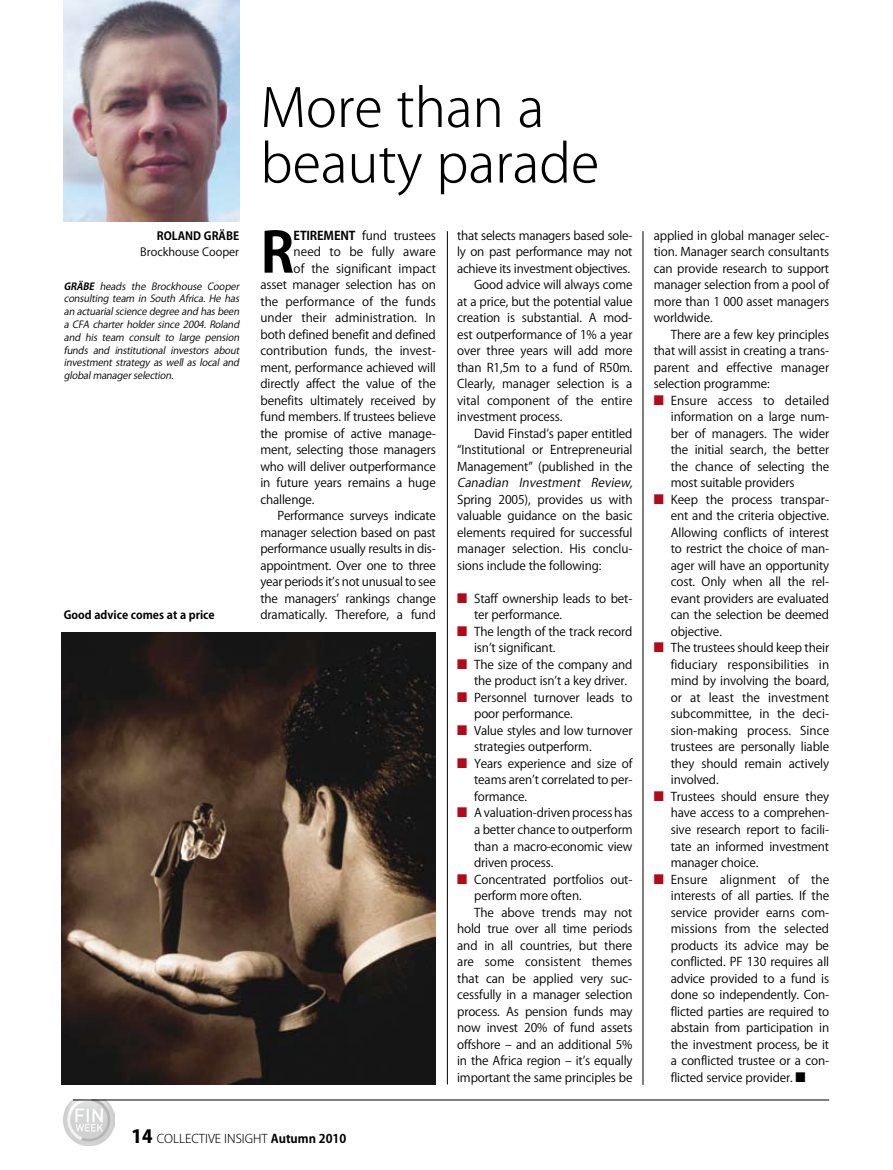
<style>
.page{position:relative;width:893px;height:1170px;background:#fff}
.page>*{position:absolute;margin:0;border:0;box-sizing:border-box;transform-origin:0 0}
.t1{font:700 54.9px "Koz Go Pro";color:#000}
.t2{font:300 52.5px/55.5px "Koz Go Pro";color:#000}
.t3{font:12px/16.5px "Koz Go Pro";letter-spacing:-.01em;color:#000;text-align:justify}
.t4{font:300 12px "Koz Go Pro";color:#000}
.t5{font:italic 12px "Koz Go Pro";color:#000}
.t6{font:700 11.25px "Koz Go Std";color:#000}
.t7{font:11.25px "Koz Go Pro";color:#000}
.t8{font:700 11.25px "Koz Go Pro";color:#000}
.t9{font:italic 9.75px/12.8px "Koz Go Pro";color:#000;text-align:justify}
.s1{font-weight:700}
.s2{color:#b20a19}
.s3{font-weight:800;font-size:18px}
</style>
<div class="page">
<hr style="left:447px;top:231px;width:1px;height:853px;background:#000">
<hr style="left:643px;top:231px;width:1px;height:853px;background:#000">
<img style="left:63px;top:1099px;width:52px;height:46px">
<hr style="left:73px;top:1099px;width:756px;height:1px;background:#000">
<img style="left:62px;top:632px;width:374px;height:452px">
<img style="left:64px;top:0;width:175px;height:221px">
<p class="t8" style="left:157px;top:228px;width:84px">ROLAND GRÄBE</p>
<p class="t7" style="left:140px;top:245px;width:100px">Brockhouse Cooper</p>
<p class="t9" style="left:64px;top:280px;width:179px"><span class="s1">GRÄBE</span> heads the Brockhouse Cooper consulting team in South Africa. He has an actuarialscience degree and hasbeen a CFA charter holder since 2004. Roland and his team consult to large pension funds and institutional investors about investment strategy as well as local and globalmanagerselection.</p>
<p class="t6" style="left:64px;top:607px;width:152px">Good advice comes at a price</p>
<h2 class="t2" style="left:260px;top:80px;width:340px">More than a beauty parade</h2>
<h1 class="t1" style="left:260px;top:217px;width:35px">R</h1>
<p class="t3" style="left:294px;top:227px;width:144px"><span class="s1">ETIREMENT</span> fund trustees</p>
<p class="t3" style="left:294px;top:244px;width:144px">need to be fully aware</p>
<p class="t3" style="left:294px;top:260px;width:144px">of the significant impact</p>
<p class="t3" style="left:260px;top:277px;width:177px">asset manager selection has on</p>
<p class="t3" style="left:260px;top:293px;width:177px">the performance of the funds</p>
<p class="t3" style="left:260px;top:310px;width:177px">under their administration. In</p>
<p class="t3" style="left:260px;top:326px;width:177px">both defined benefit and defined</p>
<p class="t3" style="left:260px;top:343px;width:177px">contribution funds, the invest-</p>
<p class="t3" style="left:260px;top:359px;width:177px">ment, performance achieved will</p>
<p class="t3" style="left:260px;top:376px;width:177px">directly affect the value of the</p>
<p class="t3" style="left:260px;top:392px;width:177px">benefits ultimately received by</p>
<p class="t3" style="left:260px;top:409px;width:177px">fund members. If trustees believe</p>
<p class="t3" style="left:260px;top:425px;width:177px">the promise of active manage-</p>
<p class="t3" style="left:260px;top:442px;width:177px">ment, selecting those managers</p>
<p class="t3" style="left:260px;top:458px;width:177px">who will deliver outperformance</p>
<p class="t3" style="left:260px;top:475px;width:177px">in future years remains a huge</p>
<p class="t3" style="left:260px;top:491px;width:55px">challenge.</p>
<p class="t3" style="left:277px;top:508px;width:160px">Performance surveys indicate</p>
<p class="t3" style="left:260px;top:524px;width:177px">manager selection based on past</p>
<p class="t3" style="left:260px;top:541px;width:177px">performance usually results in dis-</p>
<p class="t3" style="left:260px;top:557px;width:177px">appointment. Over one to three</p>
<p class="t3" style="left:260px;top:574px;width:177px">year periods it’s not unusual to see</p>
<p class="t3" style="left:260px;top:590px;width:177px">the managers’ rankings change</p>
<p class="t3" style="left:260px;top:607px;width:177px">dramatically. Therefore, a fund</p>
<p class="t3" style="left:457px;top:227px;width:177px">that selects managers based sole-</p>
<p class="t3" style="left:457px;top:244px;width:177px">ly on past performance may not</p>
<p class="t3" style="left:457px;top:260px;width:174px">achieve its investment objectives.</p>
<p class="t3" style="left:474px;top:277px;width:160px">Good advice will always come</p>
<p class="t3" style="left:457px;top:293px;width:177px">at a price, but the potential value</p>
<p class="t3" style="left:457px;top:310px;width:177px">creation is substantial. A mod-</p>
<p class="t3" style="left:457px;top:326px;width:177px">est outperformance of 1% a year</p>
<p class="t3" style="left:457px;top:343px;width:177px">over three years will add more</p>
<p class="t3" style="left:457px;top:359px;width:177px">than R1,5m to a fund of R50m.</p>
<p class="t3" style="left:457px;top:376px;width:177px">Clearly, manager selection is a</p>
<p class="t3" style="left:457px;top:392px;width:177px">vital component of the entire</p>
<p class="t3" style="left:457px;top:409px;width:107px">investment process.</p>
<p class="t3" style="left:474px;top:425px;width:160px">David Finstad’s paper entitled</p>
<p class="t3" style="left:457px;top:442px;width:177px">“Institutional or Entrepreneurial</p>
<p class="t3" style="left:457px;top:458px;width:177px">Management” (published in the</p>
<p class="t5" style="left:457px;top:475px;width:180px">Canadian Investment Review,</p>
<p class="t3" style="left:457px;top:491px;width:177px">Spring 2005), provides us with valuable guidance on the basic elements required for successful manager selection. His conclu&shy;sions include the following:</p>
<p class="t3" style="left:474px;top:590px;width:160px;text-indent:-17px"><span class="s2">■</span> Staff ownership leads to bet&shy;ter performance.</p>
<p class="t3" style="left:474px;top:623px;width:160px;text-indent:-17px"><span class="s2">■</span> The length of the track record isn’t significant.</p>
<p class="t3" style="left:474px;top:656px;width:160px;text-indent:-17px"><span class="s2">■</span> The size of the company and the product isn’t a key driver.</p>
<p class="t3" style="left:474px;top:689px;width:160px;text-indent:-17px"><span class="s2">■</span> Personnel turnover leads to poor performance.</p>
<p class="t3" style="left:474px;top:722px;width:160px;text-indent:-17px"><span class="s2">■</span> Value styles and low turnover strategies outperform.</p>
<p class="t3" style="left:474px;top:755px;width:160px;text-indent:-17px"><span class="s2">■</span> Years experience and size of teams aren’t correlated to per&shy;formance.</p>
<p class="t3" style="left:474px;top:805px;width:160px;text-indent:-17px"><span class="s2">■</span> A valuation-driven process has a better chance to outperform than a macro-economic view driven process.</p>
<p class="t3" style="left:457px;top:871px;width:177px"><span class="s2">■</span> Concentrated portfolios out-</p>
<p class="t3" style="left:474px;top:887px;width:109px">perform more often.</p>
<p class="t3" style="left:474px;top:904px;width:160px">The above trends may not</p>
<p class="t3" style="left:457px;top:920px;width:177px">hold true over all time periods</p>
<p class="t3" style="left:457px;top:937px;width:177px">and in all countries, but there</p>
<p class="t3" style="left:457px;top:953px;width:177px">are some consistent themes</p>
<p class="t3" style="left:457px;top:970px;width:177px">that can be applied very suc-</p>
<p class="t3" style="left:457px;top:986px;width:177px">cessfully in a manager selection</p>
<p class="t3" style="left:457px;top:1003px;width:177px">process. As pension funds may</p>
<p class="t3" style="left:457px;top:1019px;width:177px">now invest 20% of fund assets</p>
<p class="t3" style="left:457px;top:1036px;width:177px">offshore – and an additional 5%</p>
<p class="t3" style="left:457px;top:1052px;width:177px">in the Africa region – it’s equally</p>
<p class="t3" style="left:457px;top:1069px;width:177px">important the same principles be</p>
<p class="t4" style="left:132px;top:1130px;width:216px"><span class="s3">14</span> collective insight <span class="s1">Autumn 2010</span></p>
<p class="t3" style="left:654px;top:227px;width:177px">applied in global manager selec&shy;tion. Manager search consultants can provide research to support manager selection from a pool of more than 1 000 asset managers worldwide.</p>
<p class="t3" style="left:654px;top:326px;width:177px;text-indent:17px">There are a few key principles that will assist in creating a trans&shy;parent and effective manager selection programme:</p>
<p class="t3" style="left:671px;top:392px;width:160px;text-indent:-17px"><span class="s2">■</span> Ensure access to detailed information on a large num&shy;ber of managers. The wider the initial search, the better the chance of selecting the most suitable providers</p>
<p class="t3" style="left:671px;top:491px;width:160px;text-indent:-17px"><span class="s2">■</span> Keep the process transpar&shy;ent and the criteria objective.<br>Allowing conflicts of interest to restrict the choice of man&shy;ager will have an opportunity cost. Only when all the rel&shy;evant providers are evaluated can the selection be deemed objective.</p>
<p class="t3" style="left:671px;top:640px;width:160px;text-indent:-17px"><span class="s2">■</span> The trustees should keep their fiduciary responsibilities in mind by involving the board, or at least the investment subcommittee, in the deci&shy;sion-making process. Since trustees are personally liable they should remain actively involved.</p>
<p class="t3" style="left:671px;top:788px;width:160px;text-indent:-17px"><span class="s2">■</span> Trustees should ensure they have access to a comprehen&shy;sive research report to facili&shy;tate an informed investment manager choice.</p>
<p class="t3" style="left:671px;top:871px;width:160px;text-indent:-17px"><span class="s2">■</span> Ensure alignment of the interests of all parties. If the service provider earns com&shy;missions from the selected products its advice may be conflicted. PF 130 requires all advice provided to a fund is done so independently. Con&shy;flicted parties are required to abstain from participation in the investment process, be it a conflicted trustee or a con&shy;flicted service provider. ■</p>
</div>
